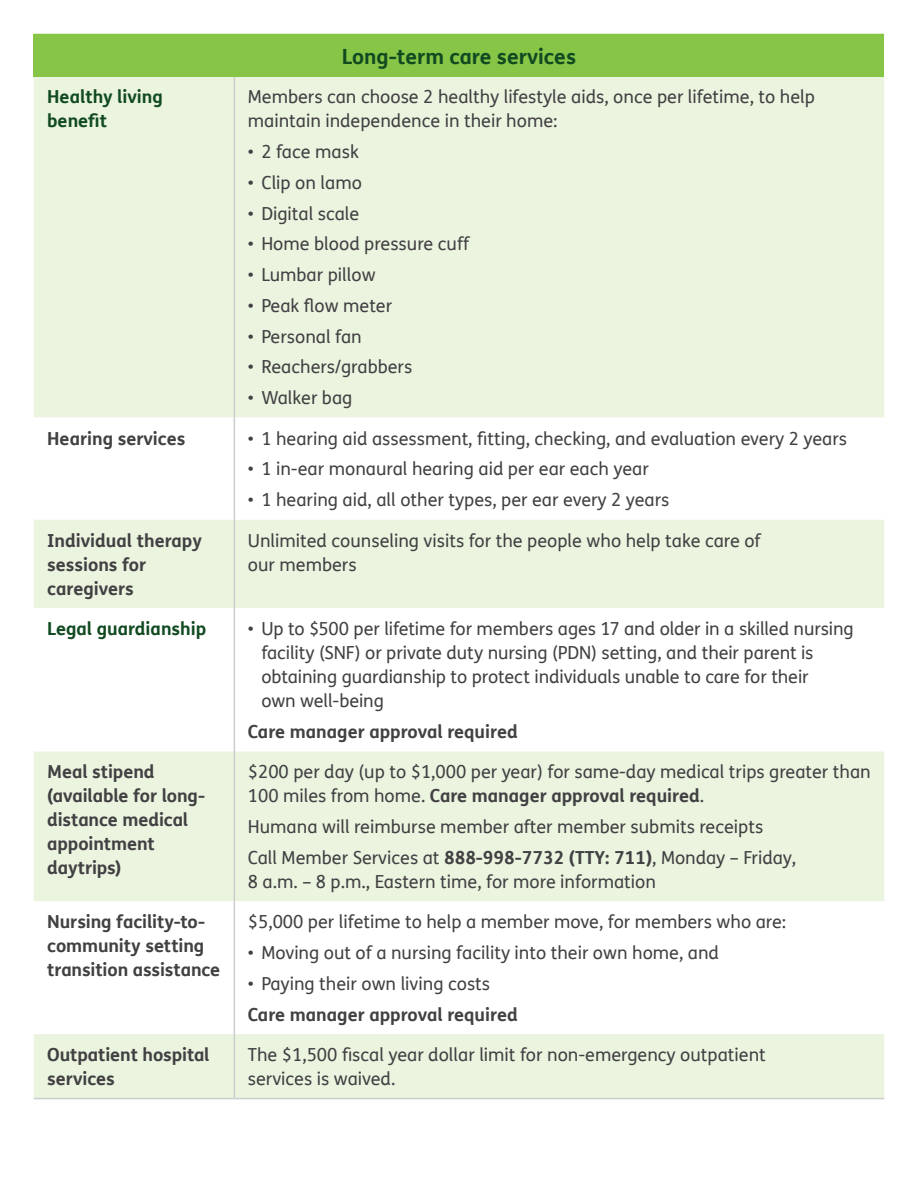
<style>
.page{position:relative;width:918px;height:1188px;background:#fff}
.page>*{position:absolute;margin:0;border:0;box-sizing:border-box;transform-origin:0 0}
.t1{font:700 21px "FS Humana";color:#114a21}
.t2{font:18px/24px "FS Humana";color:#414042}
.t3{font:700 18px/24px "FS Humana";letter-spacing:-.005em;color:#414042}
.t4{font:700 18px/24px "FS Humana";color:#114a21}
.s1{font-weight:700}
</style>
<div class="page">
<div style="left:34px;top:34px;width:850px;height:43px;background:#87c546"></div>
<div style="left:34px;top:77px;width:850px;height:1021px;background:#eaf4df"></div>
<svg style="left:34px;top:418px;width:850px;height:616px"></svg>
<hr style="left:234px;top:418px;width:1px;height:102px;background:#cbcdce">
<hr style="left:234px;top:520px;width:1px;height:88px;background:#cbcdce">
<hr style="left:234px;top:608px;width:1px;height:143px;background:#cbcdce">
<hr style="left:234px;top:751px;width:1px;height:150px;background:#cbcdce">
<hr style="left:234px;top:901px;width:1px;height:133px;background:#cbcdce">
<hr style="left:234px;top:1034px;width:1px;height:64px;background:#cbcdce">
<hr style="left:34px;top:1098px;width:200px;height:1px;background:#cbcdce">
<hr style="left:234px;top:1098px;width:650px;height:1px;background:#cbcdce">
<hr style="left:234px;top:77px;width:1px;height:341px;background:#cbcdce">
<p class="t1" style="left:342px;top:40px;width:236px">Long-term care services</p>
<p class="t4" style="left:47px;top:84px;width:117px">Healthy living benefit</p>
<p class="t2" style="left:248px;top:85px;width:569px">Members can choose 2 healthy lifestyle aids, once per lifetime, to help maintain independence in their home:</p>
<p class="t2" style="left:248px;top:139px;width:113px">• 2 face mask</p>
<p class="t2" style="left:248px;top:170px;width:116px">• Clip on lamo</p>
<p class="t2" style="left:248px;top:201px;width:113px">• Digital scale</p>
<p class="t2" style="left:248px;top:232px;width:223px">• Home blood pressure cuff</p>
<p class="t2" style="left:248px;top:262px;width:129px">• Lumbar pillow</p>
<p class="t2" style="left:248px;top:293px;width:146px">• Peak flow meter</p>
<p class="t2" style="left:248px;top:324px;width:115px">• Personal fan</p>
<p class="t2" style="left:248px;top:355px;width:166px">• Reachers/grabbers</p>
<p class="t2" style="left:248px;top:385px;width:106px">• Walker bag</p>
<p class="t3" style="left:47px;top:425px;width:140px">Hearing services</p>
<p class="t2" style="left:248px;top:426px;width:601px">• 1 hearing aid assessment, fitting, checking, and evaluation every 2 years</p>
<p class="t2" style="left:248px;top:457px;width:403px">• 1 in-ear monaural hearing aid per ear each year</p>
<p class="t2" style="left:248px;top:487px;width:423px">• 1 hearing aid, all other types, per ear every 2 years</p>
<p class="t3" style="left:47px;top:527px;width:156px">Individual therapy sessions for caregivers</p>
<p class="t2" style="left:248px;top:528px;width:514px">Unlimited counseling visits for the people who help take care of our members</p>
<p class="t4" style="left:47px;top:616px;width:160px">Legal guardianship</p>
<p class="t2" style="left:261px;top:616px;width:594px;text-indent:-14px">• Up to $500 per lifetime for members ages 17 and older in a skilled nursing facility (SNF) or private duty nursing (PDN) setting, and their parent is obtaining guardianship to protect individuals unable to care for their<br>own well-being</p>
<p class="t3" style="left:248px;top:719px;width:271px">Care manager approval required</p>
<p class="t3" style="left:47px;top:759px;width:159px">Meal stipend (available for long&shy;distance medical appointment daytrips)</p>
<p class="t2" style="left:248px;top:760px;width:624px">$200 per day (up to $1,000 per year) for same-day medical trips greater than<br>100 miles from home. <span class="s1">Care manager approval required</span>.</p>
<p class="t2" style="left:248px;top:811px;width:550px;line-height:30.8px">Humana will reimburse member after member submits receipts<br>Call Member Services at <span class="s1">888-998-7732 (TTY: 711)</span>, Monday – Friday,</p>
<p class="t2" style="left:248px;top:869px;width:410px">8 a.m. – 8 p.m., Eastern time, for more information</p>
<p class="t3" style="left:47px;top:909px;width:175px">Nursing facility-to&shy;community setting transition assistance</p>
<p class="t2" style="left:248px;top:910px;width:540px">$5,000 per lifetime to help a member move, for members who are:</p>
<p class="t2" style="left:248px;top:940px;width:473px">• Moving out of a nursing facility into their own home, and</p>
<p class="t2" style="left:248px;top:971px;width:244px">• Paying their own living costs</p>
<p class="t3" style="left:248px;top:1001px;width:271px">Care manager approval required</p>
<p class="t3" style="left:47px;top:1042px;width:164px">Outpatient hospital services</p>
<p class="t2" style="left:248px;top:1042px;width:519px">The $1,500 fiscal year dollar limit for non-emergency outpatient services is waived.</p>
</div>
